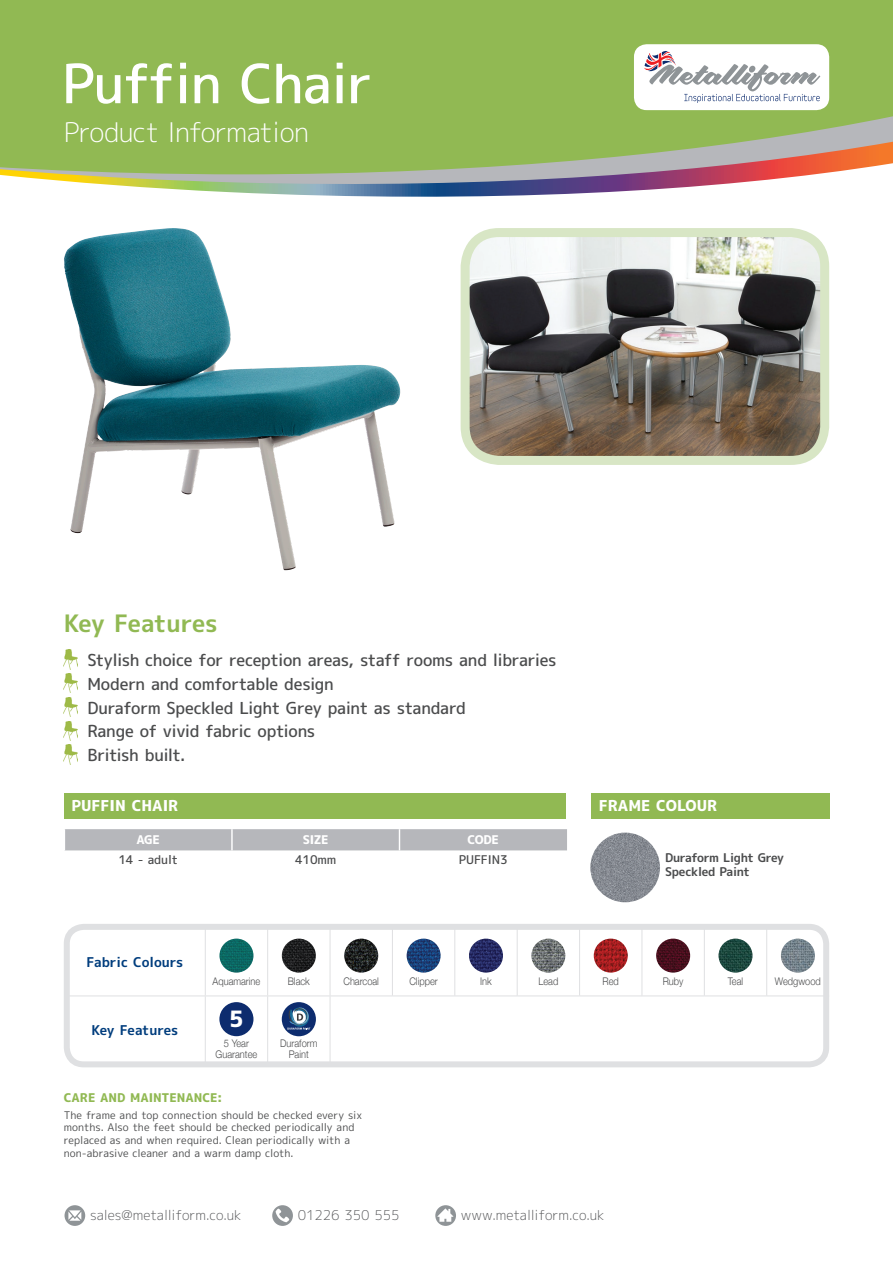
<style>
.page{position:relative;width:893px;height:1263px;background:#fff}
.page>*{position:absolute;margin:0;border:0;box-sizing:border-box;transform-origin:0 0}
.t1{font:54px "mplus 1 c medium";letter-spacing:-.025em;color:#fff}
.t2{font:27px "mplus 1 c light";letter-spacing:-.025em;color:#fff}
.t3{font:24px "mplus 1 c bold";letter-spacing:-.02em;color:#91b953}
.t4{font:22.5px "mplus 1 c heavy";color:#fff}
.t5{font:16.5px "mplus 1 c medium";letter-spacing:-.025em;color:#4b4c4d}
.t6{font:15px "mplus 1 c heavy";color:#fff}
.t7{font:13.5px "mplus 1 c light";color:#57585a}
.t8{font:13.5px "mplus 1 c bold";color:#013d7d}
.t9{font:13.5px "mplus 1 c bold";letter-spacing:-.02em;color:#013d7d}
.t10{font:12px/14.4px "mplus 1 c bold";letter-spacing:-.025em;color:#4b4c4d}
.t11{font:12px "mplus 1 c medium";letter-spacing:-.01em;color:#4b4c4d}
.t12{font:12px "mplus 1 c heavy";color:#91b953}
.t13{font:12px "mplus 1 c heavy";letter-spacing:-.025em;color:#fff}
.t14{font:10.5px/12.6px "mplus 1 c regular";color:#4b4c4d}
.t15{font:300 10.5px/10.8px "Helvetica Neue";color:#4b4c4d;text-align:center;scale:.88 1}
</style>
<div class="page">
<div style="left:64px;top:924px;width:765px;height:143px;border:6px solid #dfe0e2;border-radius:17px"></div>
<svg style="left:173px;top:189px;width:485px;height:8px"></svg>
<svg style="left:0;top:174px;width:817px;height:15px"></svg>
<svg style="left:0;top:0;width:893px;height:174px;background:#95b659"></svg>
<div style="left:634px;top:44px;width:195px;height:66px;background:#fff;border-radius:13px"></div>
<svg style="left:644px;top:51px;width:176px;height:52px"></svg>
<svg style="left:65px;top:1205px;width:20px;height:21px"></svg>
<div style="left:272px;top:1205px;width:21px;height:21px;background:#8f9497;border-radius:50%"></div>
<svg style="left:276px;top:1208px;width:13px;height:14px"></svg>
<svg style="left:435px;top:1205px;width:21px;height:21px"></svg>
<svg style="left:437px;top:1208px;width:16px;height:14px"></svg>
<img style="left:64px;top:228px;width:337px;height:342px">
<img style="left:471px;top:238px;width:348px;height:217px">
<div style="left:461px;top:228px;width:368px;height:237px;border:9px solid #d8e6c5;border-radius:34px"></div>
<hr style="left:65px;top:995px;width:140px;height:1px;background:#dfe0e2">
<hr style="left:205px;top:996px;width:1px;height:68px;background:#dfe0e2">
<hr style="left:267px;top:996px;width:1px;height:68px;background:#dfe0e2">
<hr style="left:330px;top:996px;width:1px;height:68px;background:#dfe0e2">
<hr style="left:205px;top:928px;width:1px;height:67px;background:#dfe0e2">
<hr style="left:267px;top:928px;width:1px;height:67px;background:#dfe0e2">
<hr style="left:330px;top:928px;width:1px;height:67px;background:#dfe0e2">
<hr style="left:392px;top:928px;width:1px;height:67px;background:#dfe0e2">
<hr style="left:454px;top:928px;width:1px;height:67px;background:#dfe0e2">
<hr style="left:517px;top:928px;width:1px;height:67px;background:#dfe0e2">
<hr style="left:579px;top:928px;width:1px;height:67px;background:#dfe0e2">
<hr style="left:642px;top:928px;width:1px;height:67px;background:#dfe0e2">
<hr style="left:704px;top:928px;width:1px;height:67px;background:#dfe0e2">
<hr style="left:766px;top:928px;width:1px;height:67px;background:#dfe0e2">
<hr style="left:205px;top:995px;width:63px;height:1px;background:#dfe0e2">
<hr style="left:268px;top:995px;width:62px;height:1px;background:#dfe0e2">
<hr style="left:330px;top:995px;width:62px;height:1px;background:#dfe0e2">
<hr style="left:392px;top:995px;width:63px;height:1px;background:#dfe0e2">
<hr style="left:455px;top:995px;width:62px;height:1px;background:#dfe0e2">
<hr style="left:517px;top:995px;width:63px;height:1px;background:#dfe0e2">
<hr style="left:580px;top:995px;width:62px;height:1px;background:#dfe0e2">
<hr style="left:642px;top:995px;width:62px;height:1px;background:#dfe0e2">
<hr style="left:704px;top:995px;width:63px;height:1px;background:#dfe0e2">
<hr style="left:767px;top:995px;width:62px;height:1px;background:#dfe0e2">
<img style="left:219px;top:938px;width:34px;height:35px;border-radius:17px">
<img style="left:282px;top:938px;width:34px;height:35px;border-radius:17px">
<img style="left:344px;top:938px;width:34px;height:35px;border-radius:17px">
<img style="left:407px;top:938px;width:34px;height:35px;border-radius:17px">
<img style="left:469px;top:938px;width:34px;height:35px;border-radius:17px">
<img style="left:531px;top:938px;width:34px;height:35px;border-radius:17px">
<img style="left:594px;top:938px;width:34px;height:35px;border-radius:17px">
<img style="left:656px;top:938px;width:34px;height:35px;border-radius:17px">
<img style="left:718px;top:938px;width:34px;height:35px;border-radius:17px">
<img style="left:781px;top:938px;width:34px;height:35px;border-radius:17px">
<div style="left:219px;top:1002px;width:34px;height:34px;background:#0d2c6e;border-radius:50%"></div>
<div style="left:282px;top:1002px;width:34px;height:34px;background:#0d2c6e;border-radius:50%"></div>
<svg style="left:287px;top:1007px;width:23px;height:22px"></svg>
<div style="left:64px;top:793px;width:502px;height:26px;background:#91b953"></div>
<div style="left:591px;top:793px;width:238px;height:25px;background:#91b953"></div>
<img style="left:590px;top:832px;width:70px;height:70px;border-radius:35px">
<div style="left:65px;top:829px;width:502px;height:21px;background:#b6b7bb"></div>
<img style="left:64px;top:650px;width:14px;height:19px">
<img style="left:64px;top:673px;width:14px;height:20px">
<img style="left:64px;top:697px;width:14px;height:20px">
<img style="left:64px;top:721px;width:14px;height:19px">
<img style="left:64px;top:745px;width:14px;height:19px">
<p class="t1" style="left:62px;top:57px;width:312px">Puffin Chair</p>
<p class="t2" style="left:64px;top:119px;width:247px">Product Information</p>
<p class="t3" style="left:64px;top:612px;width:155px">Key Features</p>
<p class="t5" style="left:88px;top:652px;width:471px">Stylish choice for reception areas, staff rooms and libraries</p>
<p class="t5" style="left:88px;top:676px;width:248px">Modern and comfortable design</p>
<p class="t5" style="left:88px;top:699px;width:380px">Duraform Speckled Light Grey paint as standard</p>
<p class="t5" style="left:88px;top:723px;width:229px">Range of vivid fabric options</p>
<p class="t5" style="left:88px;top:747px;width:99px">British built.</p>
<p class="t6" style="left:71px;top:799px;width:108px">PUFFIN CHAIR</p>
<p class="t6" style="left:599px;top:798px;width:120px">FRAME COLOUR</p>
<p class="t13" style="left:136px;top:834px;width:25px">AGE</p>
<p class="t13" style="left:303px;top:834px;width:27px">SIZE</p>
<p class="t13" style="left:468px;top:834px;width:33px">CODE</p>
<p class="t11" style="left:118px;top:854px;width:61px">14 - adult</p>
<p class="t11" style="left:295px;top:854px;width:43px">410mm</p>
<p class="t11" style="left:459px;top:854px;width:50px">PUFFIN3</p>
<p class="t8" style="left:87px;top:955px;width:98px">Fabric Colours</p>
<p class="t10" style="left:665px;top:851px;width:120px">Duraform Light Grey<br>Speckled Paint</p>
<p class="t9" style="left:92px;top:1023px;width:88px">Key Features</p>
<p class="t15" style="left:213px;top:975px;width:56px">Aquamarine</p>
<p class="t15" style="left:288px;top:975px;width:27px">Black</p>
<p class="t15" style="left:343px;top:975px;width:42px">Charcoal</p>
<p class="t15" style="left:409px;top:975px;width:34px">Clipper</p>
<p class="t15" style="left:480px;top:975px;width:15px">Ink</p>
<p class="t15" style="left:538px;top:975px;width:24px">Lead</p>
<p class="t15" style="left:603px;top:975px;width:20px">Red</p>
<p class="t15" style="left:663px;top:975px;width:25px">Ruby</p>
<p class="t15" style="left:728px;top:975px;width:19px">Teal</p>
<p class="t15" style="left:775px;top:975px;width:54px">Wedgwood</p>
<p class="t4" style="left:229px;top:1008px;width:16px">5</p>
<p class="t15" style="left:216px;top:1037px;width:49px">5 Year<br>Guarantee</p>
<p class="t15" style="left:280px;top:1037px;width:44px">Duraform<br>Paint</p>
<p class="t12" style="left:64px;top:1092px;width:160px">CARE AND MAINTENANCE:</p>
<p class="t14" style="left:64px;top:1109px;width:300px">The frame and top connection should be checked every six months. Also the feet should be checked periodically and replaced as and when required. Clean periodically with a non-abrasive cleaner and a warm damp cloth.</p>
<p class="t7" style="left:90px;top:1208px;width:153px">sales@metalliform.co.uk</p>
<p class="t7" style="left:298px;top:1208px;width:103px">01226 350 555</p>
<p class="t7" style="left:461px;top:1208px;width:145px">www.metalliform.co.uk</p>
</div>
